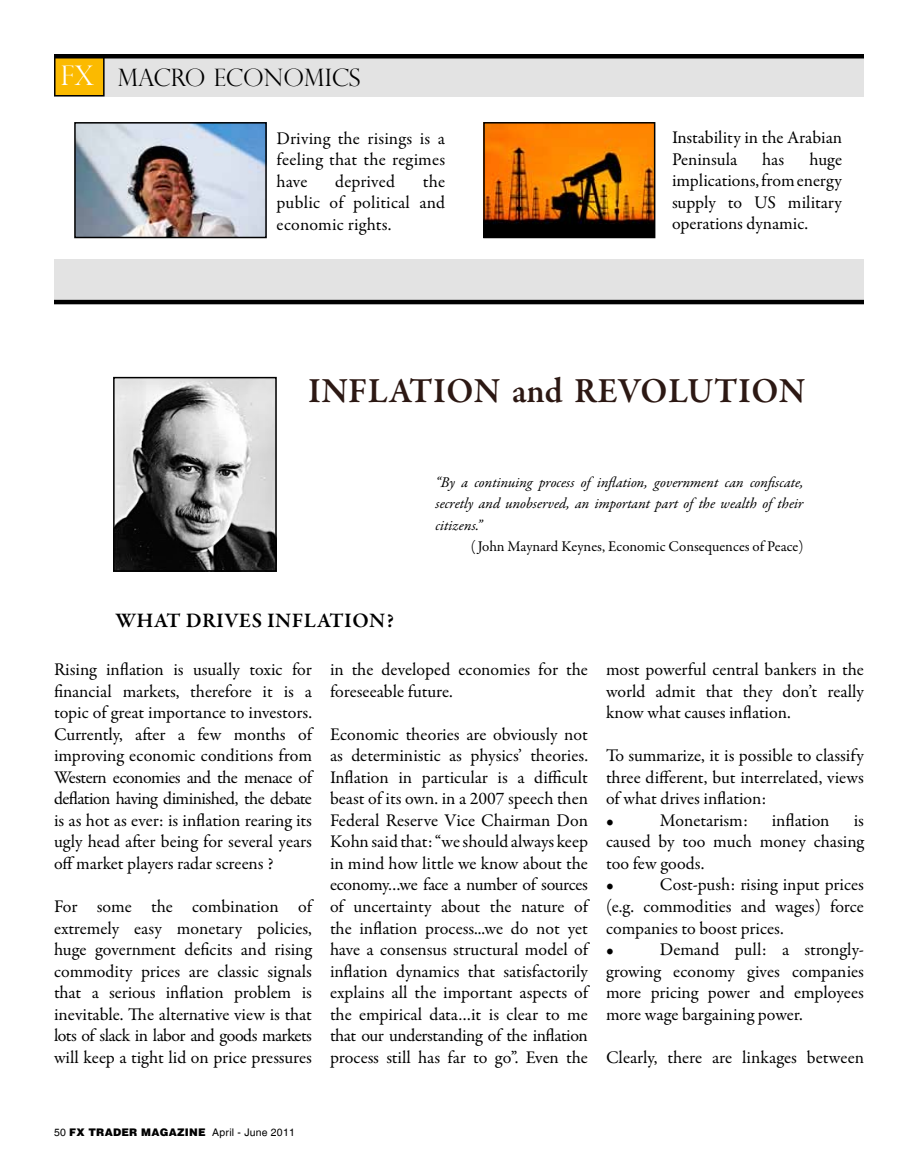
<style>
.page{position:relative;width:918px;height:1161px;background:#fff}
.page>*{position:absolute;margin:0;border:0;box-sizing:border-box;transform-origin:0 0}
.t1{font:600 35.85px "Garamond Premr Pro";letter-spacing:.01em;color:#2c1813;scale:.96 1}
.t2{font:300 27px "Perpetua Titling";color:#fff}
.t3{font:300 24px "Perpetua Titling";color:#000}
.t4{font:600 20.85px "Garamond Premr Pro";letter-spacing:.025em;color:#000}
.t5{font:18px/21.5px "Garamond Premr Pro";color:#000;text-align:justify}
.t6{font:italic 15px/21.5px "Garamond Premr Pro";color:#000;text-align:justify}
.t7{font:15px "Garamond Premr Pro";color:#000}
.t8{font:10.5px "Helvetica LT";letter-spacing:.02em;color:#000}
.s1{font-weight:900}
</style>
<div class="page">
<div style="left:54px;top:259px;width:810px;height:41px;background:#e3e3e3"></div>
<hr style="left:54px;top:300px;width:810px;height:4px;background:#000">
<img style="left:486px;top:125px;width:166px;height:110px">
<div style="left:483px;top:122px;width:172px;height:116px;border:2px solid #000"></div>
<img style="left:77px;top:125px;width:187px;height:110px">
<div style="left:74px;top:122px;width:193px;height:116px;border:2px solid #000"></div>
<div style="left:54px;top:56px;width:810px;height:41px;background:#e3e3e3"></div>
<div style="left:55px;top:55px;width:49px;height:41px;background:#fbba00"></div>
<div style="left:54px;top:54px;width:51px;height:42px;border:2px solid #000"></div>
<hr style="left:54px;top:54px;width:810px;height:4px;background:#000">
<img style="left:116px;top:380px;width:158px;height:189px">
<div style="left:113px;top:377px;width:164px;height:195px;border:2px solid #000"></div>
<p class="t2" style="left:61px;top:59px;width:35px">FX</p>
<p class="t3" style="left:118px;top:63px;width:244px">MACRO ECONOMICS</p>
<p class="t5" style="left:277px;top:128px;width:170px">Driving the risings is a feeling that the regimes have</p>
<p class="t5" style="left:277px;top:171px;width:170px;text-indent:146px">the public of political and economic rights.</p>
<p class="t5" style="left:335px;top:171px;width:61px">deprived</p>
<p class="t5" style="left:672px;top:127px;width:172px">Instability in the Arabian<br>Peninsula</p>
<p class="t5" style="left:672px;top:149px;width:172px;text-indent:137px">huge implications, from energy supply to US military operations dynamic.</p>
<p class="t5" style="left:762px;top:149px;width:24px">has</p>
<p class="t1" style="left:308px;top:369px;width:519px">INFLATION and REVOLUTION</p>
<p class="t4" style="left:116px;top:608px;width:280px">WHAT DRIVES INFLATION?</p>
<p class="t6" style="left:436px;top:472px;width:369px">“By a continuing process of inflation, government can confiscate, secretly and unobserved, an important part of the wealth of their citizens.”</p>
<p class="t7" style="left:471px;top:537px;width:334px">(John Maynard Keynes, Economic Consequences of Peace)</p>
<p class="t5" style="left:54px;top:659px;width:260px">Rising inflation is usually toxic for financial markets, therefore it is a topic of great importance to investors.<br>Currently, after a few months of improving economic conditions from Western economies and the menace of deflation having diminished, the debate is as hot as ever: is inflation rearing its ugly head after being for several years off market players radar screens ?</p>
<p class="t5" style="left:54px;top:896px;width:259px">For some the combination of extremely easy monetary policies, huge government deficits and rising commodity prices are classic signals that a serious inflation problem is inevitable. The alternative view is that lots of slack in labor and goods markets will keep a tight lid on price pressures</p>
<p class="t5" style="left:330px;top:659px;width:259px">in the developed economies for the foreseeable future.</p>
<p class="t5" style="left:330px;top:724px;width:260px">Economic theories are obviously not as deterministic as physics’ theories.<br>Inflation in particular is a difficult beast of its own. in a 2007 speech then Federal Reserve Vice Chairman Don Kohn said that: “we should always keep in mind how little we know about the economy…we face a number of sources of uncertainty about the nature of the inflation process...we do not yet have a consensus structural model of inflation dynamics that satisfactorily explains all the important aspects of the empirical data…it is clear to me that our understanding of the inflation process still has far to go”. Even the</p>
<p class="t5" style="left:606px;top:659px;width:259px">most powerful central bankers in the world admit that they don’t really know what causes inflation.</p>
<p class="t5" style="left:606px;top:745px;width:260px">To summarize, it is possible to classify three different, but interrelated, views of what drives inflation:</p>
<p class="t5" style="left:606px;top:810px;width:9px">•</p>
<p class="t5" style="left:660px;top:810px;width:89px">Monetarism:</p>
<p class="t5" style="left:772px;top:810px;width:59px">inflation</p>
<p class="t5" style="left:606px;top:810px;width:260px;text-indent:248px">is caused by too much money chasing too few goods.</p>
<p class="t5" style="left:606px;top:875px;width:9px">•</p>
<p class="t5" style="left:606px;top:875px;width:260px;text-indent:54px">Cost-push: rising input prices (e.g. commodities and wages) force companies to boost prices.</p>
<p class="t5" style="left:606px;top:939px;width:9px">•</p>
<p class="t5" style="left:606px;top:939px;width:260px;text-indent:54px">Demand pull: a strongly&shy;growing economy gives companies more pricing power and employees more wage bargaining power.</p>
<p class="t5" style="left:606px;top:1047px;width:260px">Clearly, there are linkages between</p>
<p class="t8" style="left:54px;top:1126px;width:242px">50 <span class="s1">FX TRADER MAGAZINE</span> April - June 2011</p>
</div>
